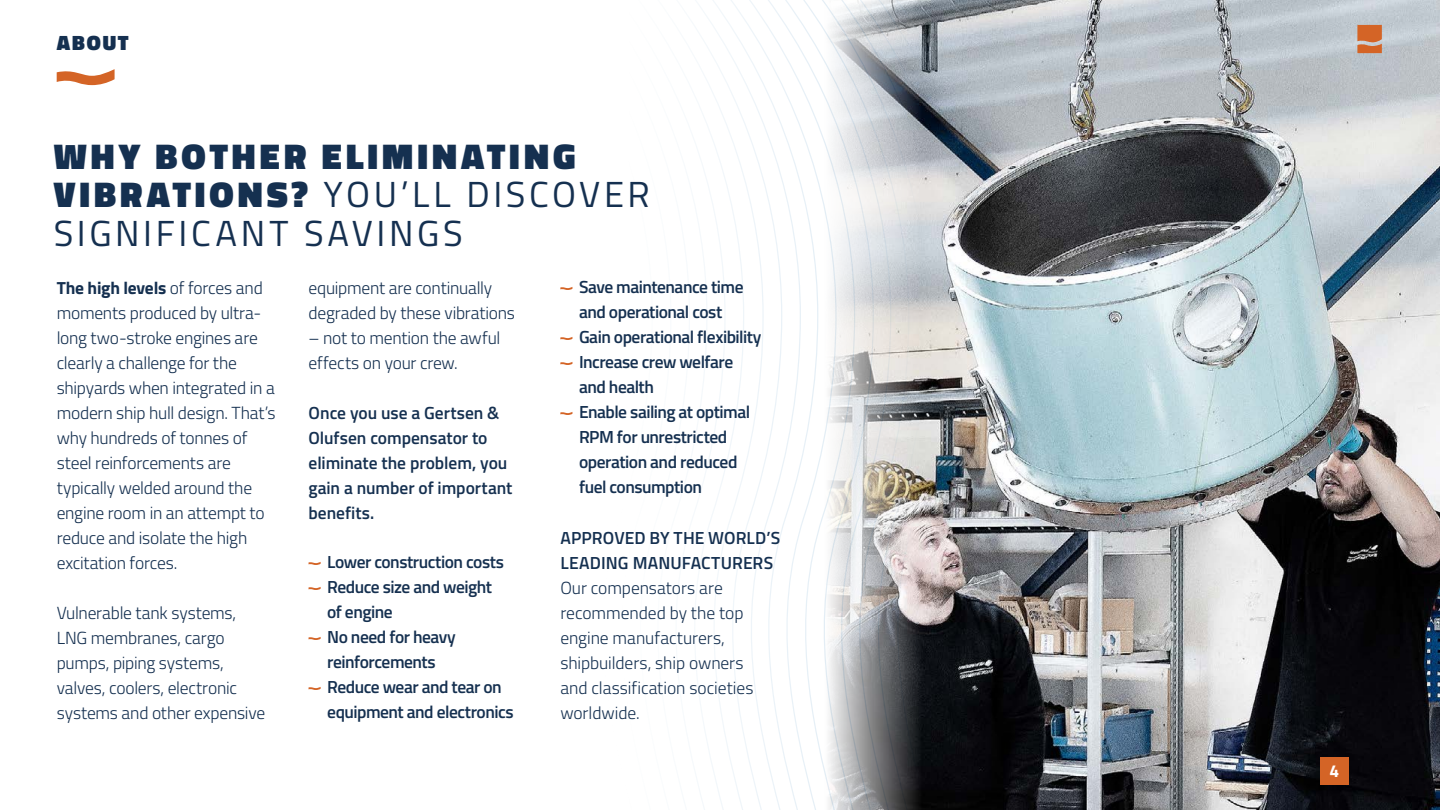
<style>
.page{position:relative;width:1440px;height:810px;background:#fff}
.page>*{position:absolute;margin:0;border:0;box-sizing:border-box;transform-origin:0 0}
.t1{font:36.25px/38.8px "Titillium Web";letter-spacing:.1em;color:#153050}
.t2{font:900 21px "Titillium Web";letter-spacing:.09em;color:#153050}
.t3{font:300 17.5px/25px "Titillium Web";letter-spacing:-.01em;color:#153050}
.t4{font:600 17.5px/25px "Titillium Web";letter-spacing:-.025em;color:#153050}
.t5{font:600 17.5px/25px "Titillium Web";letter-spacing:-.005em;color:#153050}
.t6{font:600 17.5px/25px "Titillium Web";letter-spacing:.005em;color:#153050}
.t7{font:700 17.38px "Titillium Web";color:#fff}
.s1{font-weight:900}
.s2{font-weight:700}
</style>
<div class="page">
<svg style="left:764px;top:0;width:55px;height:810px"></svg>
<svg style="left:699px;top:0;width:65px;height:810px"></svg>
<img style="left:825px;top:0;width:615px;height:810px">
<div style="left:1320px;top:757px;width:29px;height:28px;background:#d46426"></div>
<svg style="left:1357px;top:25px;width:25px;height:28px"></svg>
<svg style="left:309px;top:562px;width:12px;height:3px"></svg>
<svg style="left:309px;top:587px;width:12px;height:3px"></svg>
<svg style="left:309px;top:637px;width:12px;height:3px"></svg>
<svg style="left:309px;top:687px;width:12px;height:3px"></svg>
<svg style="left:560px;top:287px;width:12px;height:3px"></svg>
<svg style="left:560px;top:337px;width:12px;height:3px"></svg>
<svg style="left:560px;top:362px;width:12px;height:3px"></svg>
<svg style="left:560px;top:412px;width:12px;height:3px"></svg>
<svg style="left:57px;top:69px;width:58px;height:16px"></svg>
<p class="t2" style="left:57px;top:27px;width:74px">ABOUT</p>
<h1 class="t1" style="left:54px;top:135px;width:598px"><span class="s1">WHY BOTHER ELIMINATING<br>VIBRATIONS?</span> YOU’LL DISCOVER<br>SIGNIFICANT SAVINGS</h1>
<p class="t3" style="left:57px;top:274px;width:221px"><span class="s2">The high levels</span> of forces and moments produced by ultra&shy;long two-stroke engines are clearly a challenge for the shipyards when integrated in a modern ship hull design. That’s why hundreds of tonnes of steel reinforcements are typically welded around the engine room in an attempt to reduce and isolate the high excitation forces.</p>
<p class="t3" style="left:57px;top:599px;width:210px">Vulnerable tank systems,<br>LNG membranes, cargo pumps, piping systems, valves, coolers, electronic systems and other expensive</p>
<p class="t3" style="left:309px;top:274px;width:208px">equipment are continually degraded by these vibrations</p>
<p class="t3" style="left:309px;top:324px;width:193px">– not to mention the awful effects on your crew.</p>
<p class="t5" style="left:309px;top:399px;width:205px">Once you use a Gertsen &amp;<br>Olufsen compensator to eliminate the problem, you gain a number of important benefits.</p>
<p class="t4" style="left:327px;top:548px;width:188px">Lower construction costs<br>Reduce size and weight<br>of engine<br>No need for heavy reinforcements<br>Reduce wear and tear on equipment and electronics</p>
<p class="t4" style="left:579px;top:273px;width:184px">Save maintenance time and operational cost<br>Gain operational flexibility<br>Increase crew welfare and health<br>Enable sailing at optimal<br>RPM for unrestricted operation and reduced fuel consumption</p>
<p class="t6" style="left:560px;top:524px;width:221px">APPROVED BY THE WORLD’S<br>LEADING MANUFACTURERS</p>
<p class="t3" style="left:560px;top:574px;width:195px">Our compensators are recommended by the top engine manufacturers, shipbuilders, ship owners and classification societies worldwide.</p>
<p class="t7" style="left:1330px;top:757px;width:11px">4</p>
</div>
